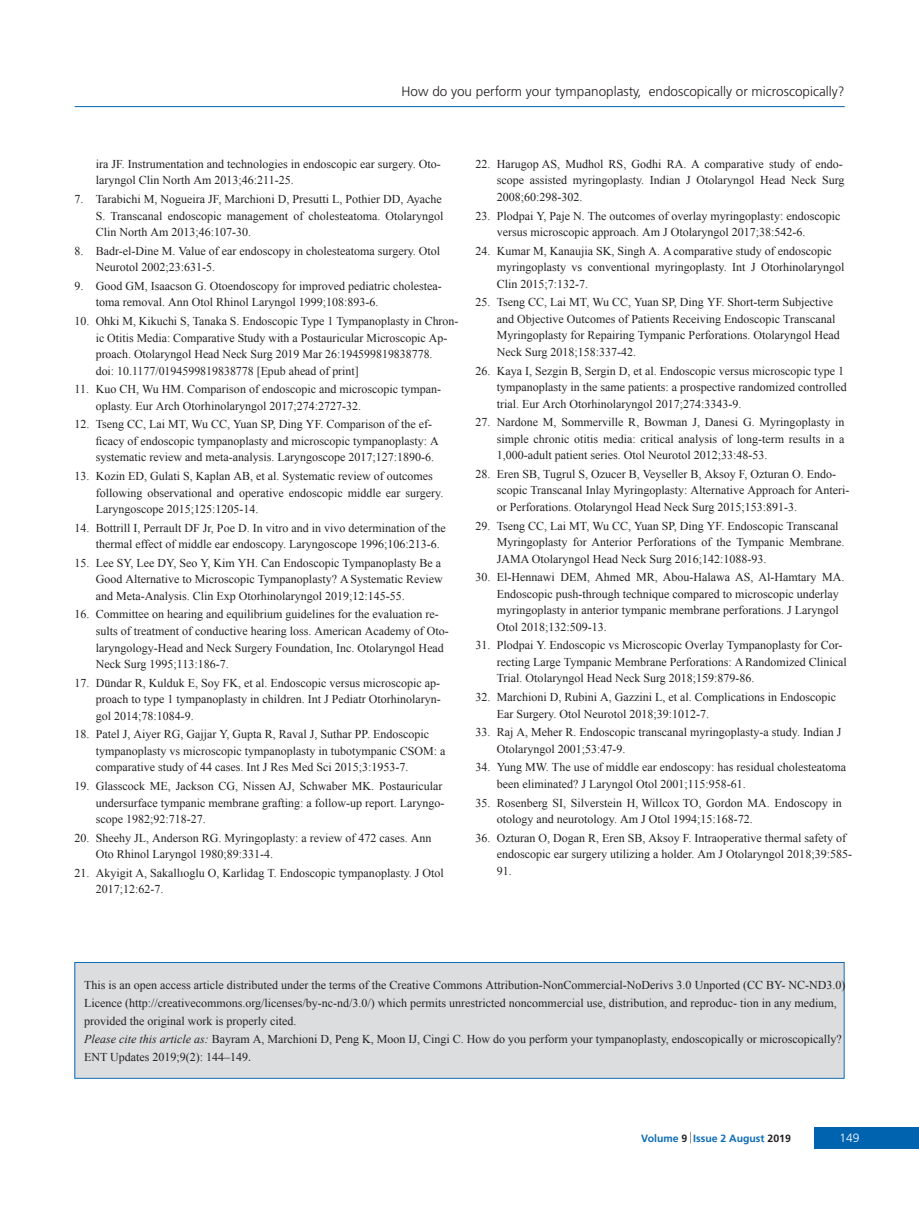
<style>
.page{position:relative;width:919px;height:1217px;background:#fff}
.page>*{position:absolute;margin:0;border:0;box-sizing:border-box;transform-origin:0 0}
.t1{font:13.5px "Frutiger Light Nr Tr";color:#231f20}
.t2{font:12px/16.5px "Times New Roman";color:#231f20}
.t3{font:12px "Frutiger Light Nr Tr";color:#fff}
.t4{font:10.5px "Frutiger Bold Tr";color:#0d6cb6}
.s1{font-style:italic}
.s2{font-style:inherit}
.s3{color:#231f20}
</style>
<div class="page">
<hr style="left:75px;top:106px;width:769px;height:1px;background:#0063b0">
<div style="left:814px;top:1127px;width:104px;height:21px;background:#0063b0"></div>
<div style="left:75px;top:962px;width:769px;height:115px;background:#dcdddf"></div>
<div style="left:74px;top:961px;width:770px;height:117px;border:1px solid #0d6cb6"></div>
<p class="t1" style="left:401px;top:84px;width:444px">How do you perform your tympanoplasty, endoscopically or microscopically?</p>
<p class="t2" style="left:96px;top:155px;width:346px">ira JF. Instrumentation and technologies in endoscopic ear surgery. Oto&shy;laryngol Clin North Am 2013;46:211-25.</p>
<p class="t2" style="left:96px;top:190px;width:349px;text-indent:-21px">7. Tarabichi M, Nogueira JF, Marchioni D, Presutti L, Pothier DD, Ayache<br>S. Transcanal endoscopic management of cholesteatoma. Otolaryngol<br>Clin North Am 2013;46:107-30.</p>
<p class="t2" style="left:96px;top:242px;width:346px;text-indent:-21px">8. Badr-el-Dine M. Value of ear endoscopy in cholesteatoma surgery. Otol<br>Neurotol 2002;23:631-5.</p>
<p class="t2" style="left:96px;top:277px;width:347px;text-indent:-21px">9. Good GM, Isaacson G. Otoendoscopy for improved pediatric cholestea&shy;toma removal. Ann Otol Rhinol Laryngol 1999;108:893-6.</p>
<p class="t2" style="left:96px;top:312px;width:364px;text-indent:-21px">10. Ohki M, Kikuchi S, Tanaka S. Endoscopic Type 1 Tympanoplasty in Chron&shy;ic Otitis Media: Comparative Study with a Postauricular Microscopic Ap&shy;proach. Otolaryngol Head Neck Surg 2019 Mar 26:194599819838778.<br>doi: 10.1177/0194599819838778 [Epub ahead of print]</p>
<p class="t2" style="left:96px;top:380px;width:347px;text-indent:-21px">11. Kuo CH, Wu HM. Comparison of endoscopic and microscopic tympan&shy;oplasty. Eur Arch Otorhinolaryngol 2017;274:2727-32.</p>
<p class="t2" style="left:96px;top:416px;width:344px;text-indent:-21px">12. Tseng CC, Lai MT, Wu CC, Yuan SP, Ding YF. Comparison of the ef&shy;ficacy of endoscopic tympanoplasty and microscopic tympanoplasty: A systematic review and meta-analysis. Laryngoscope 2017;127:1890-6.</p>
<p class="t2" style="left:96px;top:467px;width:349px;text-indent:-21px">13. Kozin ED, Gulati S, Kaplan AB, et al. Systematic review of outcomes following observational and operative endoscopic middle ear surgery.<br>Laryngoscope 2015;125:1205-14.</p>
<p class="t2" style="left:96px;top:519px;width:351px;text-indent:-21px">14. Bottrill I, Perrault DF Jr, Poe D. In vitro and in vivo determination of the thermal effect of middle ear endoscopy. Laryngoscope 1996;106:213-6.</p>
<p class="t2" style="left:96px;top:554px;width:348px;text-indent:-21px">15. Lee SY, Lee DY, Seo Y, Kim YH. Can Endoscopic Tympanoplasty Be a<br>Good Alternative to Microscopic Tympanoplasty? ASystematic Review and Meta-Analysis. Clin Exp Otorhinolaryngol 2019;12:145-55.</p>
<p class="t2" style="left:96px;top:606px;width:354px;text-indent:-21px">16. Committee on hearing and equilibrium guidelines for the evaluation re&shy;sults of treatment of conductive hearing loss. American Academy of Oto&shy;laryngology-Head and Neck Surgery Foundation, Inc. Otolaryngol Head Neck Surg 1995;113:186-7.</p>
<p class="t2" style="left:96px;top:674px;width:346px;text-align:justify;text-indent:-21px">17. Dündar R, Kulduk E, Soy FK, et al. Endoscopic versus microscopic ap&shy;proach to type 1 tympanoplasty in children. Int J Pediatr Otorhinolaryn&shy;gol 2014;78:1084-9.</p>
<p class="t2" style="left:96px;top:725px;width:351px;text-indent:-21px">18. Patel J, Aiyer RG, Gajjar Y, Gupta R, Raval J, Suthar PP. Endoscopic tympanoplasty vs microscopic tympanoplasty in tubotympanic CSOM: a comparative study of 44 cases. Int J Res Med Sci 2015;3:1953-7.</p>
<p class="t2" style="left:96px;top:777px;width:350px;text-indent:-21px">19. Glasscock ME, Jackson CG, Nissen AJ, Schwaber MK. Postauricular undersurface tympanic membrane grafting: a follow-up report. Laryngo&shy;scope 1982;92:718-27.</p>
<p class="t2" style="left:96px;top:829px;width:337px;text-indent:-21px">20. Sheehy JL, Anderson RG. Myringoplasty: a review of 472 cases. Ann<br>Oto Rhinol Laryngol 1980;89:331-4.</p>
<p class="t2" style="left:96px;top:864px;width:349px;text-indent:-21px">21. Akyigit A, Sakallıoglu O, Karlidag T. Endoscopic tympanoplasty. J Otol<br>2017;12:62-7.</p>
<p class="t2" style="left:496px;top:155px;width:349px;text-indent:-21px">22. Harugop AS, Mudhol RS, Godhi RA. A comparative study of endo&shy;scope assisted myringoplasty. Indian J Otolaryngol Head Neck Surg<br>2008;60:298-302.</p>
<p class="t2" style="left:496px;top:207px;width:345px;text-indent:-21px">23. Plodpai Y, Paje N. The outcomes of overlay myringoplasty: endoscopic versus microscopic approach. Am J Otolaryngol 2017;38:542-6.</p>
<p class="t2" style="left:496px;top:242px;width:349px;text-indent:-21px">24. Kumar M, Kanaujia SK, Singh A. Acomparative study of endoscopic myringoplasty vs conventional myringoplasty. Int J Otorhinolaryngol<br>Clin 2015;7:132-7.</p>
<p class="t2" style="left:496px;top:294px;width:344px;text-indent:-21px">25. Tseng CC, Lai MT, Wu CC, Yuan SP, Ding YF. Short-term Subjective and Objective Outcomes of Patients Receiving Endoscopic Transcanal Myringoplasty for Repairing Tympanic Perforations. Otolaryngol Head Neck Surg 2018;158:337-42.</p>
<p class="t2" style="left:496px;top:362px;width:351px;text-indent:-21px">26. Kaya I, Sezgin B, Sergin D, et al. Endoscopic versus microscopic type 1 tympanoplasty in the same patients: a prospective randomized controlled trial. Eur Arch Otorhinolaryngol 2017;274:3343-9.</p>
<p class="t2" style="left:496px;top:413px;width:349px;text-align:justify;text-indent:-21px">27. Nardone M, Sommerville R, Bowman J, Danesi G. Myringoplasty in simple chronic otitis media: critical analysis of long-term results in a 1,000-adult patient series. Otol Neurotol 2012;33:48-53.</p>
<p class="t2" style="left:496px;top:465px;width:354px;text-indent:-21px">28. Eren SB, Tugrul S, Ozucer B, Veyseller B, Aksoy F, Ozturan O. Endo&shy;scopic Transcanal Inlay Myringoplasty: Alternative Approach for Anteri&shy;or Perforations. Otolaryngol Head Neck Surg 2015;153:891-3.</p>
<p class="t2" style="left:496px;top:517px;width:349px;text-indent:-21px">29. Tseng CC, Lai MT, Wu CC, Yuan SP, Ding YF. Endoscopic Transcanal<br>Myringoplasty for Anterior Perforations of the Tympanic Membrane.<br>JAMA Otolaryngol Head Neck Surg 2016;142:1088-93.</p>
<p class="t2" style="left:496px;top:568px;width:349px;text-indent:-21px">30. El-Hennawi DEM, Ahmed MR, Abou-Halawa AS, Al-Hamtary MA.<br>Endoscopic push-through technique compared to microscopic underlay myringoplasty in anterior tympanic membrane perforations. J Laryngol Otol 2018;132:509-13.</p>
<p class="t2" style="left:496px;top:636px;width:351px;text-indent:-21px">31. Plodpai Y. Endoscopic vs Microscopic Overlay Tympanoplasty for Cor&shy;recting Large Tympanic Membrane Perforations: ARandomized Clinical<br>Trial. Otolaryngol Head Neck Surg 2018;159:879-86.</p>
<p class="t2" style="left:496px;top:688px;width:341px;text-indent:-21px">32. Marchioni D, Rubini A, Gazzini L, et al. Complications in Endoscopic<br>Ear Surgery. Otol Neurotol 2018;39:1012-7.</p>
<p class="t2" style="left:496px;top:723px;width:346px;text-indent:-21px">33. Raj A, Meher R. Endoscopic transcanal myringoplasty-a study. Indian J<br>Otolaryngol 2001;53:47-9.</p>
<p class="t2" style="left:496px;top:758px;width:351px;text-indent:-21px">34. Yung MW. The use of middle ear endoscopy: has residual cholesteatoma been eliminated? J Laryngol Otol 2001;115:958-61.</p>
<p class="t2" style="left:496px;top:793px;width:346px;text-indent:-21px">35. Rosenberg SI, Silverstein H, Willcox TO, Gordon MA. Endoscopy in otology and neurotology. Am J Otol 1994;15:168-72.</p>
<p class="t2" style="left:496px;top:829px;width:357px;text-indent:-21px">36. Ozturan O, Dogan R, Eren SB, Aksoy F. Intraoperative thermal safety of endoscopic ear surgery utilizing a holder. Am J Otolaryngol 2018;39:585-<br>91.</p>
<p class="t2" style="left:84px;top:975px;width:762px;line-height:18px">This is an open access article distributed under the terms of the Creative Commons Attribution-NonCommercial-NoDerivs 3.0 Unported (CC BY- NC-ND3.0)<br>Licence (http://creativecommons.org/licenses/by-nc-nd/3.0/) which permits unrestricted noncommercial use, distribution, and reproduc- tion in any medium, provided the original work is properly cited.<br><span class="s1">Please cite this article as:</span> Bayram A, Marchioni D, Peng K, Moon IJ, Cingi C. How do you perform your tympanoplasty, endoscopically or microscopically?<br>ENT Updates 2019;9(2): 144–149<span class="s2">.</span></p>
<p class="t4" style="left:641px;top:1131px;width:151px">Volume <span class="s3">9</span> Issue 2 August <span class="s3">2019</span></p>
<p class="t3" style="left:839px;top:1131px;width:22px">149</p>
</div>
